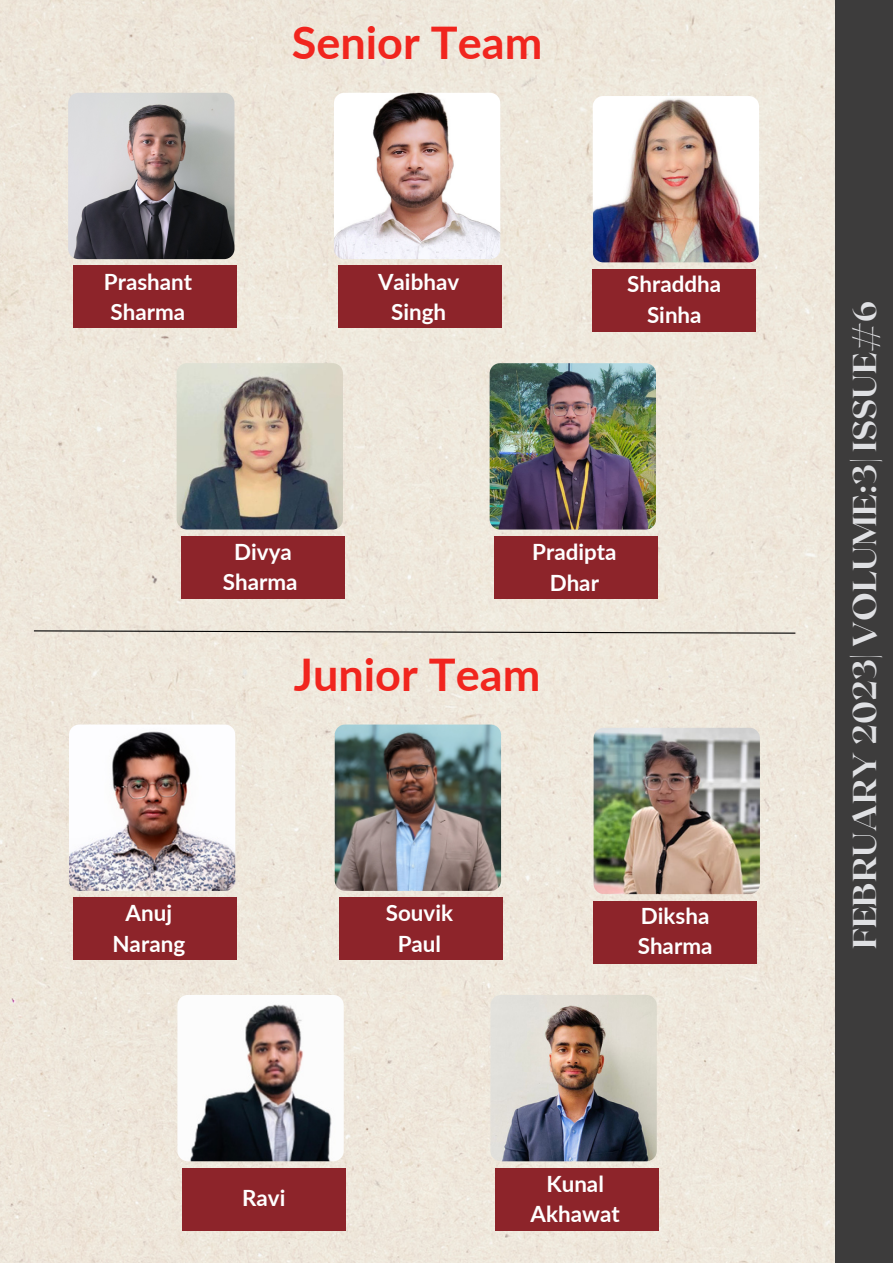
<style>
.page{position:relative;width:893px;height:1264px;background:#fff}
.page>*{position:absolute;margin:0;border:0;box-sizing:border-box;transform-origin:0 0}
.t1{font:700 45px "Lato";color:#f1251e}
.t2{font:800 33px "Roxborough CF";color:#dfe0e3}
.t3{font:700 22.35px/30.5px "Lato";color:#fff;text-align:center}
</style>
<div class="page">
<div style="left:0;top:0;width:835px;height:1262px;background:#efe7db"></div>
<img style="left:69px;top:724px;width:166px;height:166px;border-radius:10px">
<div style="left:74px;top:897px;width:163px;height:63px;background:#8d242a"></div>
<img style="left:593px;top:727px;width:166px;height:167px;border-radius:10px">
<div style="left:593px;top:900px;width:163px;height:63px;background:#8d242a"></div>
<img style="left:177px;top:994px;width:167px;height:167px;border-radius:10px">
<div style="left:182px;top:1167px;width:163px;height:63px;background:#8d242a"></div>
<img style="left:335px;top:724px;width:166px;height:166px;border-radius:10px">
<div style="left:339px;top:897px;width:163px;height:63px;background:#8d242a"></div>
<svg style="left:33px;top:629px;width:763px;height:5px;background:#b8b3a9"></svg>
<div style="left:835px;top:0;width:57px;height:1262px;background:#3d3c3c"></div>
<img style="left:490px;top:994px;width:166px;height:167px;border-radius:10px">
<div style="left:495px;top:1167px;width:163px;height:63px;background:#8d242a"></div>
<img style="left:68px;top:93px;width:166px;height:166px;border-radius:10px">
<div style="left:73px;top:265px;width:163px;height:63px;background:#8d242a"></div>
<img style="left:592px;top:96px;width:167px;height:166px;border-radius:10px">
<div style="left:592px;top:269px;width:163px;height:63px;background:#8d242a"></div>
<img style="left:177px;top:363px;width:166px;height:166px;border-radius:10px">
<div style="left:181px;top:536px;width:163px;height:63px;background:#8d242a"></div>
<img style="left:334px;top:93px;width:166px;height:166px;border-radius:10px">
<div style="left:339px;top:265px;width:163px;height:63px;background:#8d242a"></div>
<img style="left:489px;top:363px;width:167px;height:166px;border-radius:10px">
<div style="left:494px;top:536px;width:163px;height:63px;background:#8d242a"></div>
<p class="t1" style="left:292px;top:15px;width:252px">Senior Team</p>
<p class="t3" style="left:104px;top:266px;width:90px">Prashant<br>Sharma</p>
<p class="t3" style="left:627px;top:268px;width:95px">Shraddha<br>Sinha</p>
<p class="t3" style="left:378px;top:266px;width:83px">Vaibhav<br>Singh</p>
<p class="t3" style="left:223px;top:536px;width:76px">Divya<br>Sharma</p>
<p class="t3" style="left:532px;top:536px;width:86px">Pradipta</p>
<p class="t3" style="left:549px;top:566px;width:51px">Dhar</p>
<p class="t3" style="left:125px;top:897px;width:48px">Anuj</p>
<p class="t3" style="left:112px;top:928px;width:74px">Narang</p>
<p class="t1" style="left:294px;top:646px;width:248px">Junior Team</p>
<p class="t3" style="left:386px;top:897px;width:69px">Souvik</p>
<p class="t3" style="left:397px;top:928px;width:45px">Paul</p>
<p class="t3" style="left:640px;top:900px;width:70px">Diksha</p>
<p class="t3" style="left:637px;top:930px;width:76px">Sharma</p>
<p class="t3" style="left:242px;top:1181px;width:45px">Ravi</p>
<p class="t3" style="left:546px;top:1167px;width:59px">Kunal</p>
<p class="t3" style="left:530px;top:1198px;width:91px">Akhawat</p>
<p class="t2" style="left:843px;top:949px;width:650px;rotate:-90deg">FEBRUARY 2023| VOLUME:3| ISSUE#6</p>
</div>
